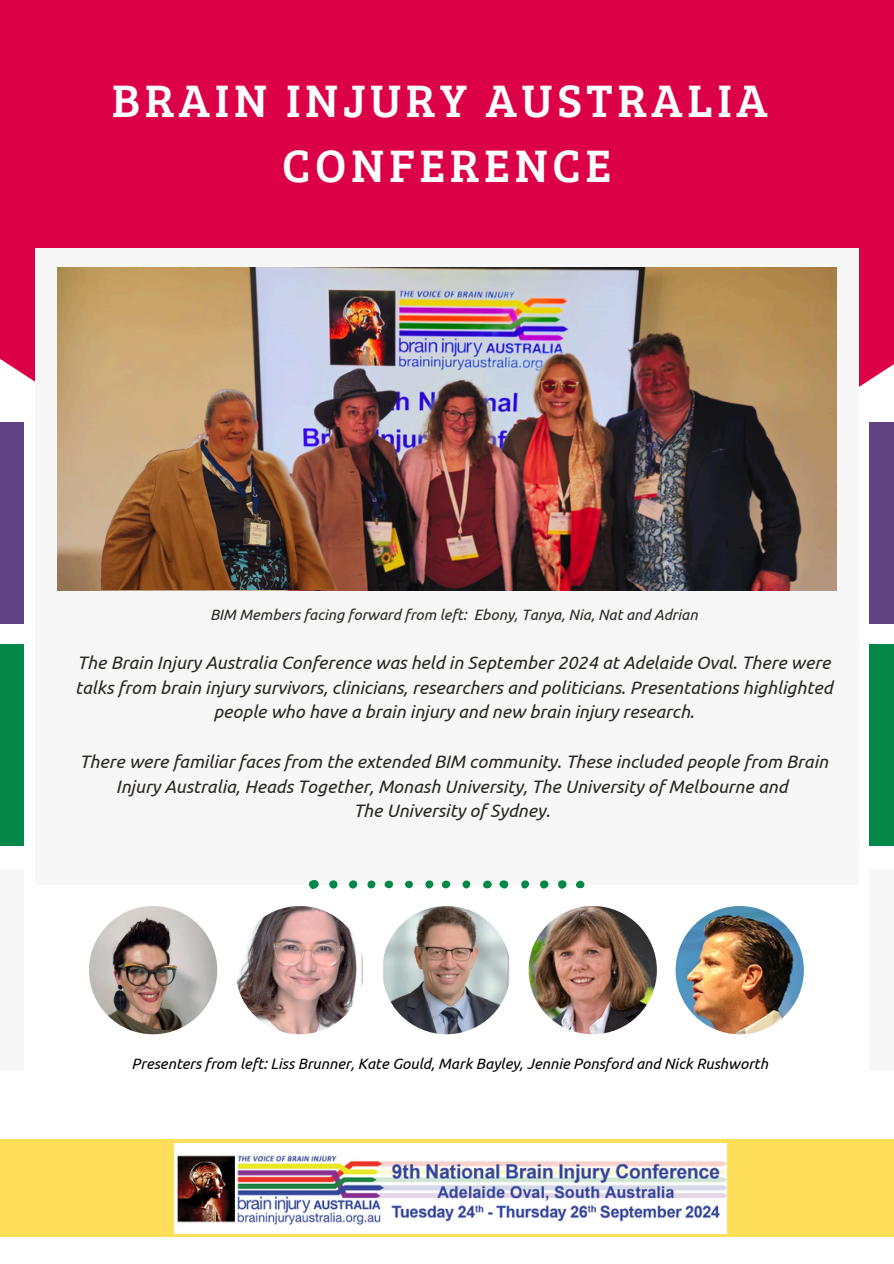
<style>
.page{position:relative;width:894px;height:1264px;background:#fff}
.page>*{position:absolute;margin:0;border:0;box-sizing:border-box;transform-origin:0 0}
.t1{font:47.1px/65.2px "Bree Serif";letter-spacing:.1em;color:#fff;text-align:center}
.t2{font:italic 18px/24.8px "Ubuntu";color:#282722;text-align:center}
.t3{font:italic 15px "Ubuntu";color:#000}
.t4{font:italic 15px "Ubuntu";color:#282722}
</style>
<div class="page">
<div style="left:0;top:0;width:893px;height:624px;background:#dc0146"></div>
<img style="left:528px;top:906px;width:128px;height:128px;border-radius:50%">
<img style="left:382px;top:906px;width:128px;height:128px;border-radius:50%">
<img style="left:235px;top:906px;width:129px;height:128px;border-radius:50%">
<img style="left:675px;top:906px;width:128px;height:128px;border-radius:50%">
<img style="left:89px;top:906px;width:128px;height:128px;border-radius:50%">
<div style="left:0;top:1139px;width:893px;height:97px;background:#ffde59"></div>
<div style="left:35px;top:248px;width:822px;height:636px;background:#f8f7f7"></div>
<div style="left:869px;top:869px;width:24px;height:202px;background:#f8f7f7"></div>
<div style="left:869px;top:644px;width:24px;height:202px;background:#048748"></div>
<div style="left:869px;top:421px;width:24px;height:202px;background:#614383"></div>
<div style="left:0;top:869px;width:24px;height:202px;background:#f8f7f7"></div>
<div style="left:0;top:644px;width:24px;height:202px;background:#048748"></div>
<div style="left:0;top:421px;width:24px;height:202px;background:#614383"></div>
<svg style="left:308px;top:880px;width:11px;height:9px"></svg>
<svg style="left:499px;top:880px;width:9px;height:8px"></svg>
<div style="left:558px;top:880px;width:8px;height:8px;background:#048748;border-radius:50%"></div>
<div style="left:540px;top:880px;width:8px;height:8px;background:#048748;border-radius:50%"></div>
<div style="left:329px;top:880px;width:8px;height:8px;background:#048748;border-radius:50%"></div>
<svg style="left:483px;top:880px;width:9px;height:8px"></svg>
<div style="left:349px;top:880px;width:8px;height:8px;background:#048748;border-radius:50%"></div>
<div style="left:441px;top:880px;width:9px;height:8px;background:#048748;border-radius:50%"></div>
<svg style="left:384px;top:880px;width:9px;height:8px"></svg>
<div style="left:521px;top:880px;width:8px;height:8px;background:#048748;border-radius:50%"></div>
<svg style="left:576px;top:880px;width:9px;height:8px"></svg>
<div style="left:425px;top:880px;width:8px;height:8px;background:#048748;border-radius:50%"></div>
<div style="left:367px;top:880px;width:8px;height:8px;background:#048748;border-radius:50%"></div>
<svg style="left:462px;top:880px;width:8px;height:8px"></svg>
<div style="left:405px;top:880px;width:8px;height:8px;background:#048748;border-radius:50%"></div>
<img style="left:175px;top:1143px;width:551px;height:90px">
<img style="left:57px;top:267px;width:779px;height:323px">
<img style="left:97px;top:387px;width:240px;height:202px">
<p class="t1" style="left:112px;top:66px;width:657px">BRAIN INJURY AUSTRALIA<br>CONFERENCE</p>
<p class="t4" style="left:210px;top:606px;width:489px">BIM Members facing forward from left: Ebony, Tanya, Nia, Nat and Adrian</p>
<p class="t2" style="left:75px;top:649px;width:758px">The Brain Injury Australia Conference was held in September 2024 at Adelaide Oval. There were talks from brain injury survivors, clinicians, researchers and politicians. Presentations highlighted people who have a brain injury and new brain injury research.</p>
<p class="t2" style="left:80px;top:748px;width:749px">There were familiar faces from the extended BIM community. These included people from Brain<br>Injury Australia, Heads Together, Monash University, The University of Melbourne and<br>The University of Sydney.</p>
<p class="t3" style="left:131px;top:1054px;width:637px">Presenters from left: Liss Brunner, Kate Gould, Mark Bayley, Jennie Ponsford and Nick Rushworth</p>
</div>
